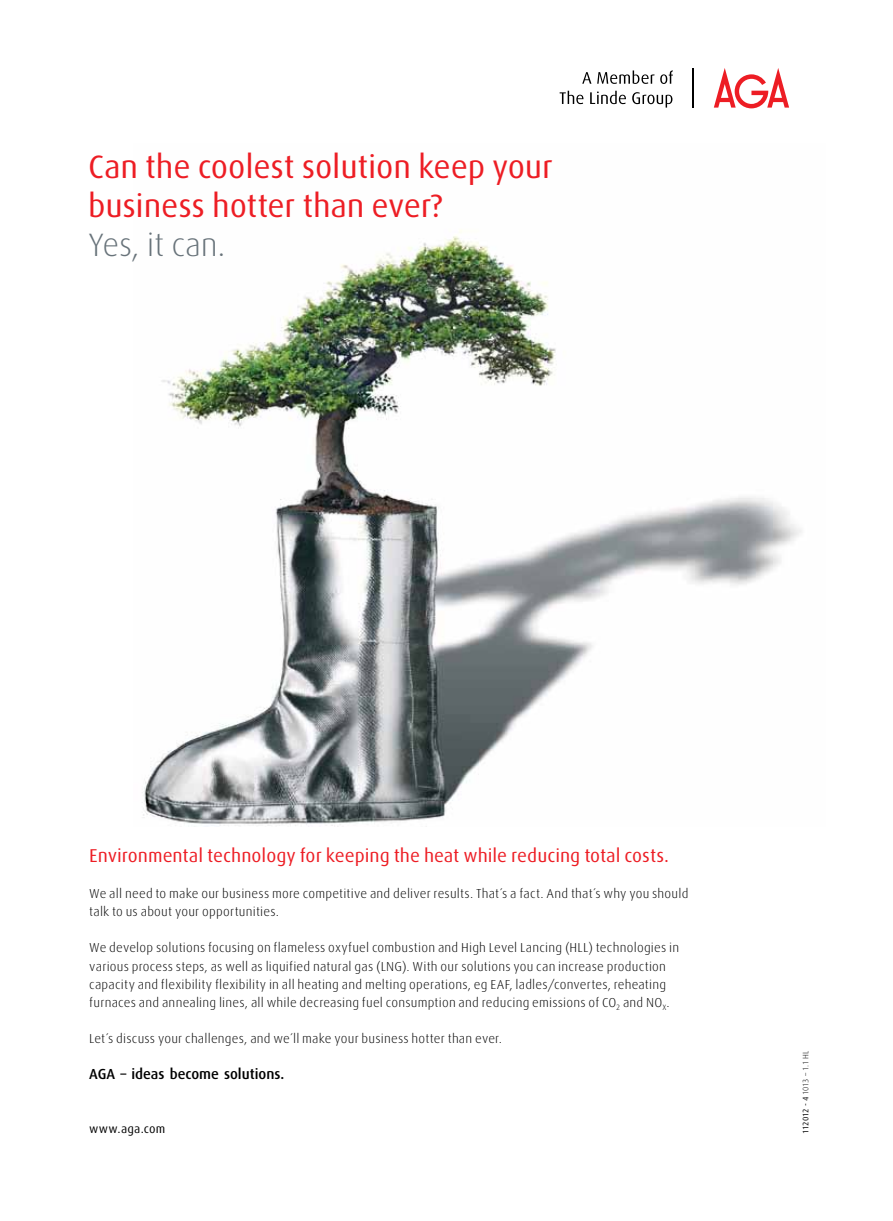
<style>
.page{position:relative;width:893px;height:1221px;background:#fff}
.page>*{position:absolute;margin:0;border:0;box-sizing:border-box;transform-origin:0 0}
.t1{font:32.4px/38.8px "Linde Dax OT";letter-spacing:-.01em;color:#ed1d24}
.t2{font:300 32.4px "Linde Dax OT";letter-spacing:-.01em;color:#68737a}
.t3{font:18.6px "Linde Dax OT";color:#ed1d24}
.t4{font:500 14.55px "Linde Dax OT";color:#000}
.t5{font:300 12.9px/18.1px "Linde Dax OT";letter-spacing:.015em;color:#000}
.t6{font:12.15px "Linde Dax OT";letter-spacing:.02em;color:#000}
.t7{font:300 8.1px "Linde Dax OT";letter-spacing:-.015em;color:#000}
.s1{font-weight:400}
</style>
<div class="page">
<img style="left:142px;top:230px;width:660px;height:596px">
<hr style="left:693px;top:68px;width:1px;height:40px;background:#000">
<svg style="left:714px;top:68px;width:75px;height:40px"></svg>
<svg style="left:582px;top:72px;width:9px;height:12px"></svg>
<svg style="left:597px;top:70px;width:76px;height:14px"></svg>
<svg style="left:560px;top:91px;width:23px;height:13px"></svg>
<svg style="left:590px;top:91px;width:36px;height:13px"></svg>
<svg style="left:632px;top:92px;width:40px;height:16px"></svg>
<h1 class="t1" style="left:88px;top:146px;width:466px">Can the coolest solution keep your business hotter than ever?</h1>
<h1 class="t2" style="left:88px;top:224px;width:139px">Yes, it can.</h1>
<h2 class="t3" style="left:89px;top:843px;width:581px">Environmental technology for keeping the heat while reducing total costs.</h2>
<p class="t5" style="left:89px;top:884px;width:601px">We all need to make our business more competitive and deliver results. That´s a fact. And that´s why you should talk to us about your opportunities.</p>
<p class="t5" style="left:89px;top:938px;width:592px">We develop solutions focusing on flameless oxyfuel combustion and High Level Lancing (HLL) technologies in various process steps, as well as liquified natural gas (LNG). With our solutions you can increase production capacity and flexibility flexibility in all heating and melting operations, eg EAF, ladles/convertes, reheating furnaces and annealing lines, all while decreasing fuel consumption and reducing emissions of CO<sub>2</sub> and NO<sub>X</sub>.</p>
<p class="t5" style="left:89px;top:1029px;width:414px">Let´s discuss your challenges, and we´ll make your business hotter than ever.</p>
<p class="t4" style="left:89px;top:1064px;width:197px">AGA – ideas become solutions.</p>
<p class="t6" style="left:89px;top:1120px;width:78px">www.aga.com</p>
<p class="t7" style="left:801px;top:1133px;width:85px;rotate:-90deg"><span class="s1">112012 - 4</span> 1013 – 1.1 HL</p>
</div>
